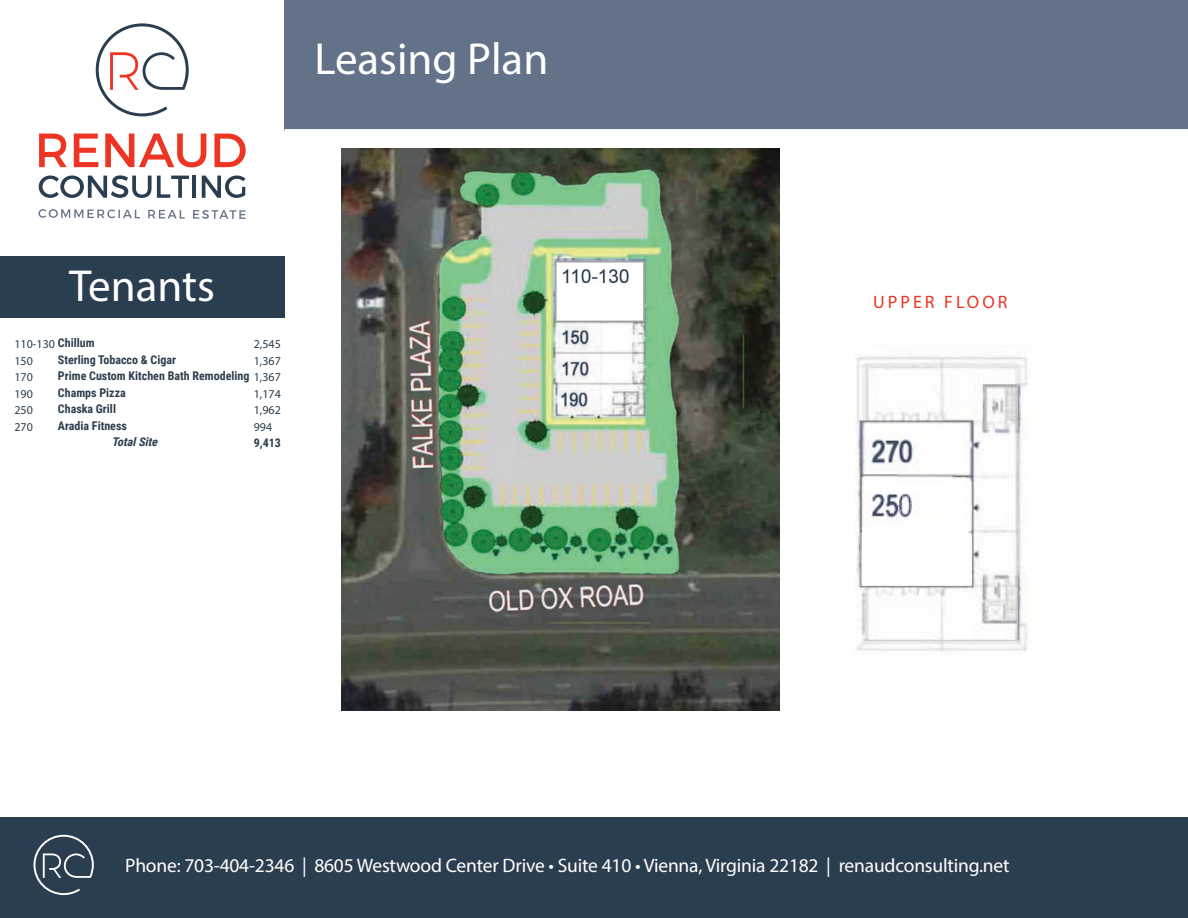
<style>
.page{position:relative;width:1188px;height:918px;background:#fff}
.page>*{position:absolute;margin:0;border:0;box-sizing:border-box;transform-origin:0 0}
.t1{font:45px "Myriad Pro";color:#fff}
.t2{font:19.5px "Myriad Pro";letter-spacing:-.01em;color:#fff}
.t3{font:18px "Myriad Pro";letter-spacing:.17em;color:#ee3524}
.t4{font:700 12px/16.5px "Roboto Condensed";color:#2b3e4f}
.t5{font:12px/16.5px "Myriad Pro";color:#2b3e4f}
.t6{font:italic 700 12px "Roboto Condensed";color:#2b3e4f}
.s1{font-family:"Roboto Condensed";font-weight:700}
.s2{font-family:"Myriad Pro";font-weight:400}
</style>
<div class="page">
<svg style="left:38px;top:209px;width:102px;height:9px"></svg>
<svg style="left:148px;top:210px;width:37px;height:9px"></svg>
<svg style="left:193px;top:210px;width:53px;height:9px"></svg>
<svg style="left:39px;top:175px;width:150px;height:23px"></svg>
<hr style="left:192px;top:176px;width:4px;height:22px;background:#2b3e4f">
<svg style="left:202px;top:175px;width:43px;height:23px"></svg>
<svg style="left:96px;top:23px;width:93px;height:93px"></svg>
<svg style="left:39px;top:134px;width:28px;height:33px"></svg>
<svg style="left:74px;top:134px;width:24px;height:33px"></svg>
<svg style="left:105px;top:134px;width:101px;height:33px"></svg>
<svg style="left:214px;top:134px;width:32px;height:33px"></svg>
<div style="left:284px;top:0;width:904px;height:131px;background:#647289"></div>
<div style="left:0;top:256px;width:284px;height:62px;background:#2b3e4f"></div>
<div style="left:0;top:818px;width:1188px;height:100px;background:#2b3e4f"></div>
<svg style="left:34px;top:835px;width:60px;height:60px"></svg>
<hr style="left:284px;top:129px;width:904px;height:3px;background:#fff">
<img style="left:855px;top:355px;width:173px;height:297px">
<img style="left:341px;top:149px;width:439px;height:561px">
<div style="left:862px;top:528px;width:106px;height:56px;background:#fff"></div>
<h1 class="t1" style="left:314px;top:31px;width:235px">Leasing Plan</h1>
<h1 class="t1" style="left:69px;top:258px;width:147px">Tenants</h1>
<p class="t5" style="left:14px;top:336px;width:82px">110-130 <span class="s1">Chillum<br></span>150<br>170<br>190<br>250<br>270</p>
<p class="t5" style="left:254px;top:336px;width:29px">2,545<br>1,367</p>
<p class="t4" style="left:58px;top:351px;width:120px">Sterling Tobacco &amp; Cigar</p>
<p class="t4" style="left:58px;top:384px;width:70px">Champs Pizza<br>Chaska Grill<br>Aradia Fitness</p>
<p class="t6" style="left:112px;top:433px;width:50px">TotalSite</p>
<p class="t4" style="left:58px;top:367px;width:224px">Prime Custom Kitchen Bath Remodeling <span class="s2">1,367</span></p>
<p class="t5" style="left:254px;top:385px;width:29px;text-align:justify">1,174<br>1,962<br>994</p>
<p class="t4" style="left:254px;top:434px;width:29px">9,413</p>
<h3 class="t3" style="left:873px;top:291px;width:136px">UPPER FLOOR</h3>
<h2 class="t2" style="left:125px;top:854px;width:886px">Phone: 703-404-2346 | 8605 Westwood Center Drive • Suite 410 • Vienna, Virginia 22182 | renaudconsulting.net</h2>
</div>
